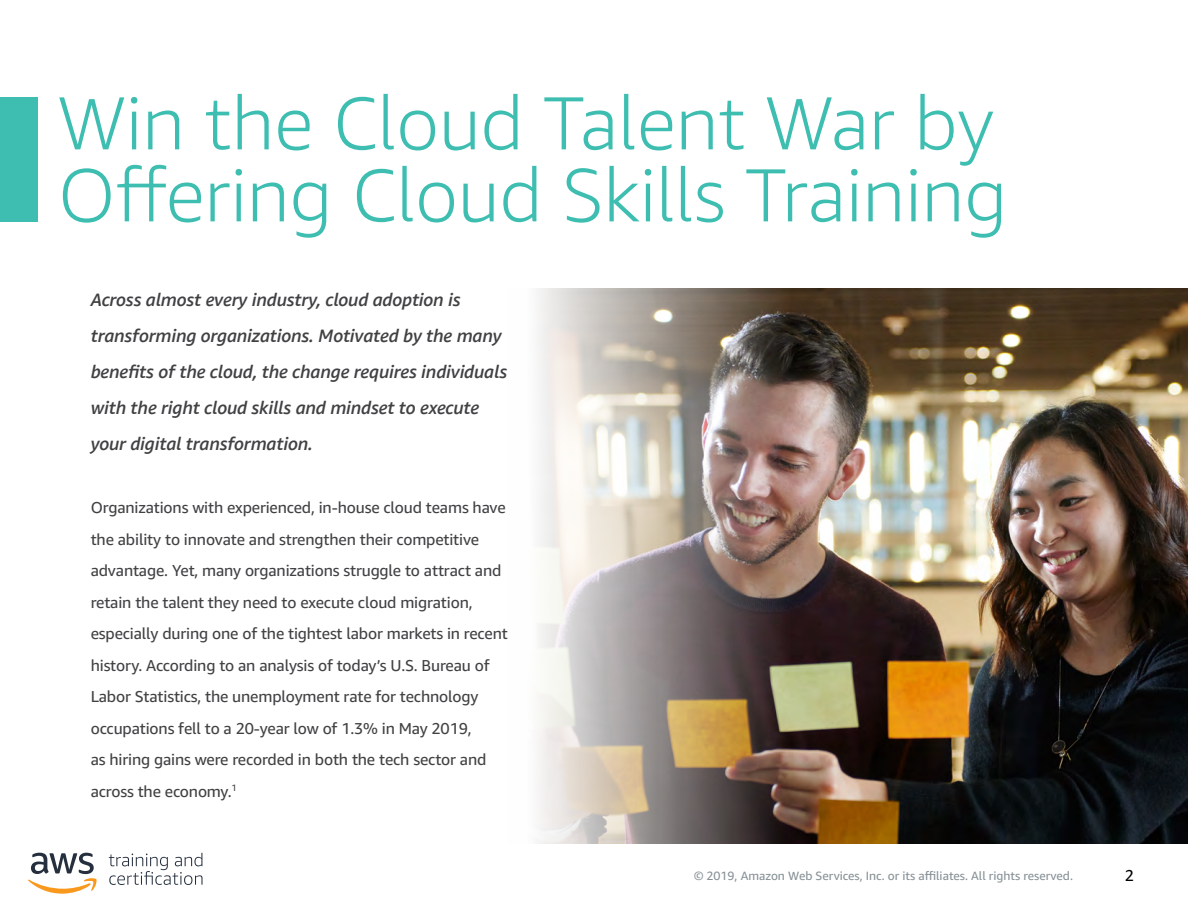
<style>
.page{position:relative;width:1188px;height:918px;background:#fff}
.page>*{position:absolute;margin:0;border:0;box-sizing:border-box;transform-origin:0 0}
.t1{font:300 75px/72px "Amazon Ember";color:#3dbeb1}
.t2{font:italic 500 18px/36px "Amazon Ember";letter-spacing:-.01em;color:#414042}
.t3{font:15.75px/31.5px "Amazon Ember";letter-spacing:-.01em;color:#414042}
.t4{font:15.75px "Amazon Ember";color:#000}
.t5{font:12px "Amazon Ember";color:#879196}
</style>
<div class="page">
<img style="left:537px;top:288px;width:651px;height:556px">
<div style="left:0;top:97px;width:38px;height:125px;background:#3dbeb1"></div>
<svg style="left:28px;top:853px;width:69px;height:41px"></svg>
<svg style="left:109px;top:853px;width:93px;height:32px"></svg>
<h1 class="t1" style="left:58px;top:87px;width:951px">Win the Cloud Talent War by<br>Offering Cloud Skills Training</h1>
<p class="t2" style="left:91px;top:282px;width:418px">Across almost every industry, cloud adoption is transforming organizations. Motivated by the many benefits of the cloud, the change requires individuals with the right cloud skills and mindset to execute your digital transformation.</p>
<p class="t3" style="left:91px;top:492px;width:419px">Organizations with experienced, in-house cloud teams have the ability to innovate and strengthen their competitive advantage. Yet, many organizations struggle to attract and retain the talent they need to execute cloud migration, especially during one of the tightest labor markets in recent history. According to an analysis of today’s U.S. Bureau of Labor Statistics, the unemployment rate for technology occupations fell to a 20-year low of 1.3% in May 2019,<br>as hiring gains were recorded in both the tech sector and across the economy.<sup>1</sup></p>
<p class="t5" style="left:694px;top:869px;width:380px">© 2019, Amazon Web Services, Inc. or its affiliates. All rights reserved.</p>
<p class="t4" style="left:1125px;top:865px;width:11px">2</p>
</div>
